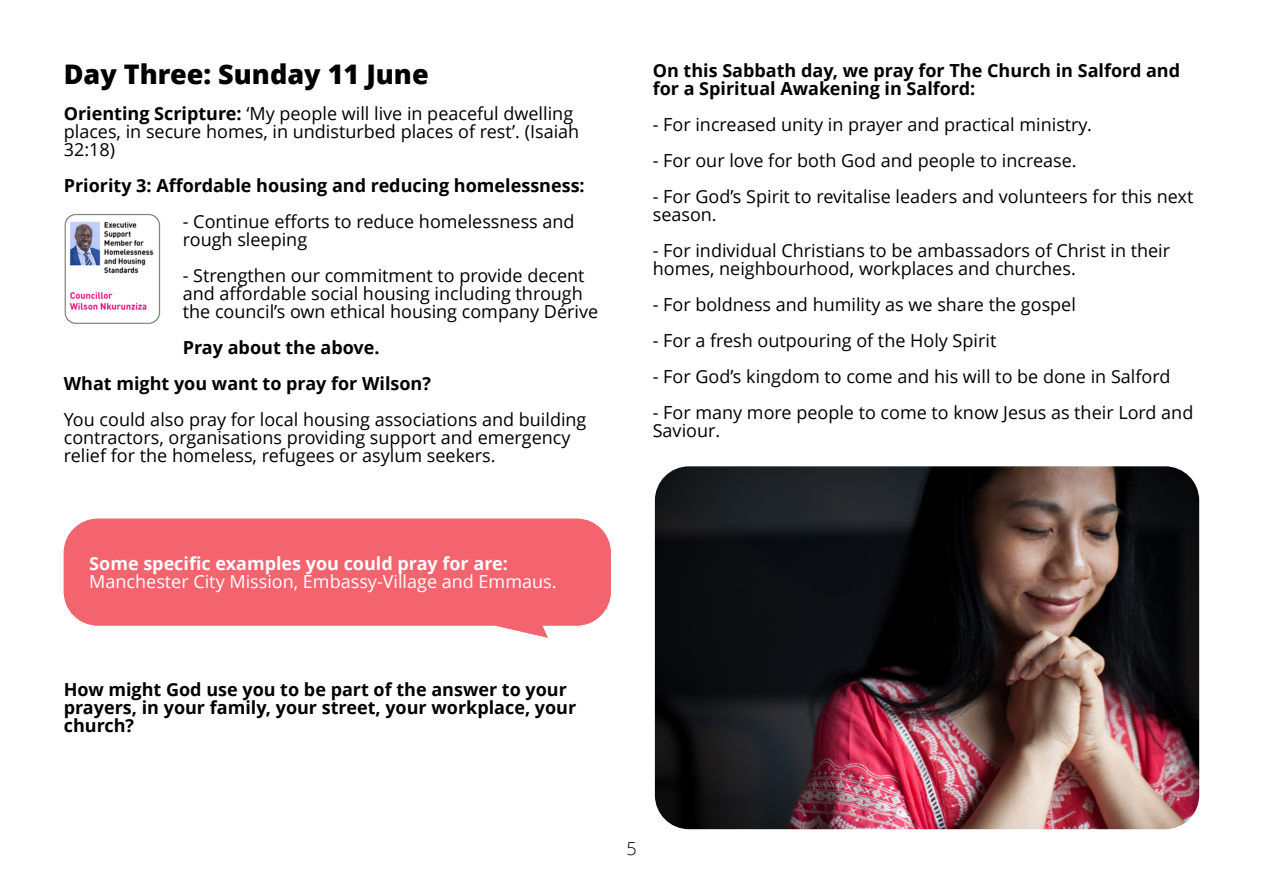
<style>
.page{position:relative;width:1263px;height:893px;background:#fff}
.page>*{position:absolute;margin:0;border:0;box-sizing:border-box;transform-origin:0 0}
.t1{font:800 27px "Open Sans";color:#000}
.t2{font:18px/18px "Open Sans";color:#000}
.t3{font:700 18px/18px "Open Sans";color:#000}
.t4{font:18px "Open Sans";color:#fff}
.t5{font:700 18px "Open Sans";color:#fff}
.t6{font:300 18px "Open Sans";color:#000}
.s1{font-weight:700}
</style>
<div class="page">
<svg style="left:64px;top:519px;width:547px;height:119px;background:#f5757e"></svg>
<img style="left:64px;top:214px;width:97px;height:110px">
<img style="left:655px;top:466px;width:544px;height:363px;border-radius:34px">
<h1 class="t1" style="left:64px;top:64px;width:366px">Day Three: Sunday 11 June</h1>
<p class="t2" style="left:64px;top:107px;width:517px"><span class="s1">Orienting Scripture:</span> ‘My people will live in peaceful dwelling places, in secure homes, in undisturbed places of rest’. (Isaiah<br>32:18)</p>
<p class="t3" style="left:64px;top:179px;width:522px">Priority 3: Affordable housing and reducing homelessness:</p>
<p class="t2" style="left:183px;top:215px;width:393px">- Continue efforts to reduce homelessness and rough sleeping</p>
<p class="t2" style="left:183px;top:269px;width:417px">- Strengthen our commitment to provide decent and affordable social housing including through the council’s own ethical housing company Dérive</p>
<p class="t3" style="left:64px;top:332px;width:369px;line-height:36px;text-indent:119px">Pray about the above.<br>What might you want to pray for Wilson?</p>
<p class="t2" style="left:64px;top:413px;width:524px">You could also pray for local housing associations and building contractors, organisations providing support and emergency relief for the homeless, refugees or asylum seekers.</p>
<p class="t5" style="left:89px;top:557px;width:420px">Some specific examples you could pray for are:</p>
<p class="t4" style="left:89px;top:575px;width:469px">Manchester City Mission, Embassy-Village and Emmaus.</p>
<p class="t3" style="left:64px;top:683px;width:514px">How might God use you to be part of the answer to your prayers, in your family, your street, your workplace, your church?</p>
<p class="t3" style="left:653px;top:64px;width:529px">On this Sabbath day, we pray for The Church in Salford and for a Spiritual Awakening in Salford:</p>
<p class="t2" style="left:653px;top:118px;width:440px">- For increased unity in prayer and practical ministry.</p>
<p class="t2" style="left:653px;top:154px;width:425px">- For our love for both God and people to increase.</p>
<p class="t2" style="left:653px;top:190px;width:542px">- For God’s Spirit to revitalise leaders and volunteers for this next season.</p>
<p class="t2" style="left:653px;top:244px;width:519px">- For individual Christians to be ambassadors of Christ in their homes, neighbourhood, workplaces and churches.</p>
<p class="t2" style="left:653px;top:298px;width:425px">- For boldness and humility as we share the gospel</p>
<p class="t2" style="left:653px;top:334px;width:345px">- For a fresh outpouring of the Holy Spirit</p>
<p class="t2" style="left:653px;top:370px;width:519px">- For God’s kingdom to come and his will to be done in Salford</p>
<p class="t2" style="left:653px;top:406px;width:542px">- For many more people to come to know Jesus as their Lord and<br>Saviour.</p>
<p class="t6" style="left:626px;top:841px;width:12px">5</p>
</div>
